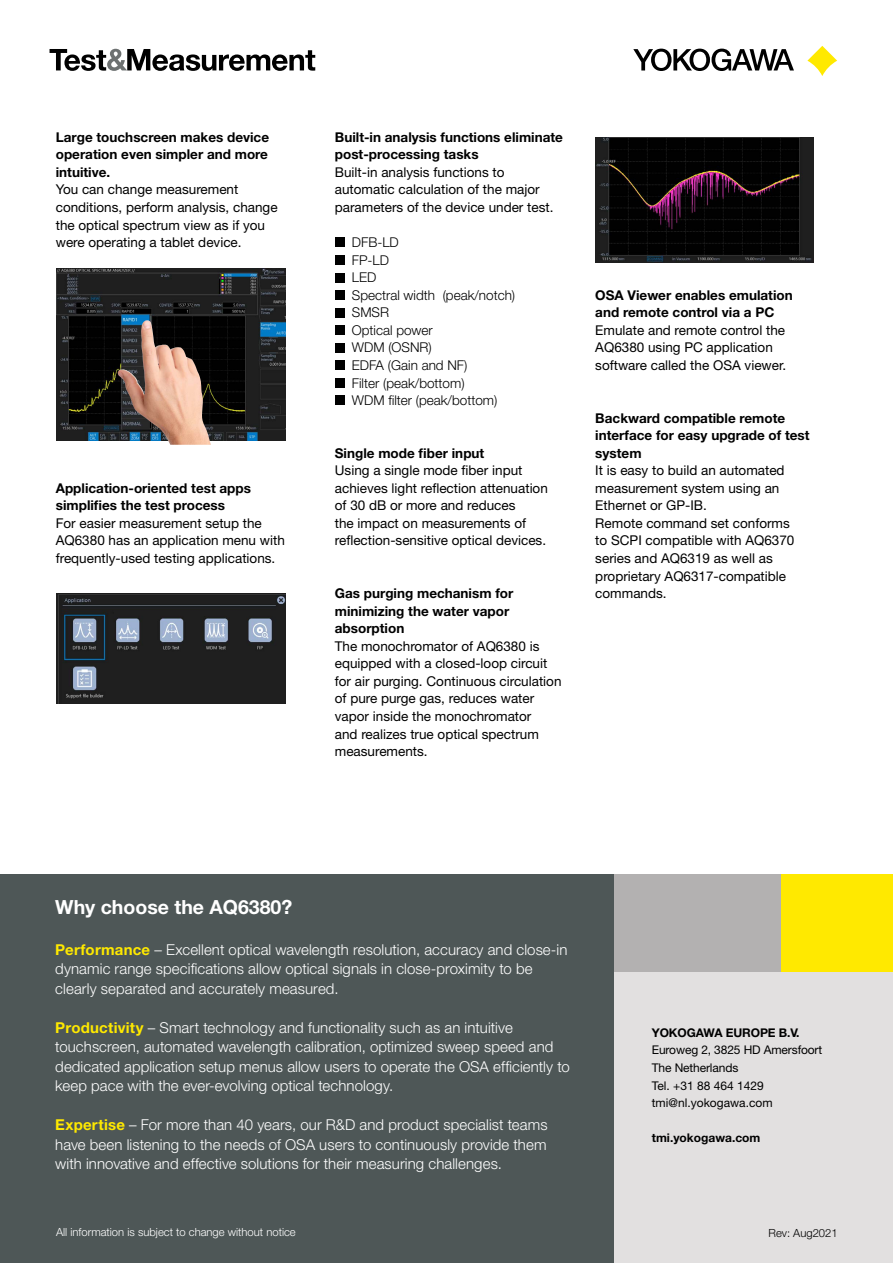
<style>
.page{position:relative;width:893px;height:1263px;background:#fff}
.page>*{position:absolute;margin:0;border:0;box-sizing:border-box;transform-origin:0 0}
.t1{font:700 19.5px "Helvetica Neue LT Std";color:#fff}
.t2{font:300 15px/19.5px "Helvetica Neue LT Std";letter-spacing:.005em;color:#fff}
.t3{font:13.5px/17.5px "Helvetica Neue LT Std";color:#000}
.t4{font:700 13.5px/17.5px "Helvetica Neue LT Std";color:#000}
.t5{font:300 13.5px/17.5px "Helvetica Neue LT Std";color:#000}
.t6{font:12px/17.5px "Helvetica Neue LT Std";letter-spacing:-.01em;color:#000}
.t7{font:700 12px "Helvetica Neue LT Std";letter-spacing:-.01em;color:#000}
.t8{font:300 11.25px "Helvetica Neue LT Std";color:#fff}
.t9{font:300 11.25px "Helvetica Neue LT Std";color:#000}
.s1{font-weight:700;color:#ffe900}
</style>
<div class="page">
<div style="left:608px;top:958px;width:285px;height:305px;background:#e2e0e0"></div>
<div style="left:608px;top:874px;width:173px;height:97px;background:#b3b1b1"></div>
<div style="left:0;top:874px;width:614px;height:389px;background:#4e5757"></div>
<div style="left:781px;top:874px;width:112px;height:97px;background:#ffe900"></div>
<img style="left:56px;top:268px;width:229px;height:172px">
<img style="left:56px;top:593px;width:229px;height:110px">
<div style="left:335px;top:238px;width:9px;height:9px;background:#000"></div>
<div style="left:335px;top:255px;width:9px;height:10px;background:#000"></div>
<div style="left:335px;top:273px;width:9px;height:9px;background:#000"></div>
<div style="left:335px;top:290px;width:9px;height:10px;background:#000"></div>
<div style="left:335px;top:308px;width:9px;height:9px;background:#000"></div>
<div style="left:335px;top:325px;width:9px;height:10px;background:#000"></div>
<div style="left:335px;top:343px;width:9px;height:9px;background:#000"></div>
<div style="left:335px;top:361px;width:9px;height:9px;background:#000"></div>
<div style="left:335px;top:378px;width:9px;height:9px;background:#000"></div>
<div style="left:335px;top:396px;width:9px;height:9px;background:#000"></div>
<img style="left:595px;top:137px;width:219px;height:126px">
<svg style="left:50px;top:49px;width:265px;height:22px"></svg>
<svg style="left:633px;top:49px;width:161px;height:22px"></svg>
<svg style="left:807px;top:46px;width:30px;height:30px"></svg>
<img style="left:118px;top:320px;width:93px;height:125px">
<p class="t4" style="left:56px;top:128px;width:215px;text-align:justify">Large touchscreen makes device operation even simpler and more intuitive.</p>
<p class="t3" style="left:56px;top:181px;width:223px">You can change measurement conditions, perform analysis, change the optical spectrum view as if you were operating a tablet device.</p>
<p class="t4" style="left:56px;top:479px;width:197px">Application-oriented test apps simplifies the test process</p>
<p class="t3" style="left:56px;top:514px;width:231px">For easier measurement setup the<br>AQ6380 has an application menu with frequently-used testing applications.</p>
<p class="t4" style="left:335px;top:128px;width:230px">Built-in analysis functions eliminate post-processing tasks</p>
<p class="t3" style="left:335px;top:163px;width:220px">Built-in analysis functions to automatic calculation of the major parameters of the device under test.</p>
<p class="t5" style="left:352px;top:233px;width:165px">DFB-LD<br>FP-LD<br>LED<br>Spectral width (peak/notch)<br>SMSR<br>Optical power<br>WDM (OSNR)<br>EDFA (Gain and NF)<br>Filter (peak/bottom)<br>WDM filter (peak/bottom)</p>
<p class="t4" style="left:335px;top:444px;width:151px">Single mode fiber input</p>
<p class="t3" style="left:335px;top:461px;width:215px">Using a single mode fiber input achieves light reflection attenuation of 30 dB or more and reduces<br>the impact on measurements of reflection-sensitive optical devices.</p>
<p class="t4" style="left:335px;top:584px;width:180px">Gas purging mechanism for minimizing the water vapor absorption</p>
<p class="t3" style="left:335px;top:637px;width:228px">The monochromator of AQ6380 is equipped with a closed-loop circuit for air purging. Continuous circulation of pure purge gas, reduces water vapor inside the monochromator<br>and realizes true optical spectrum measurements.</p>
<p class="t4" style="left:595px;top:286px;width:199px">OSA Viewer enables emulation and remote control via a PC</p>
<p class="t3" style="left:595px;top:321px;width:192px">Emulate and remote control the<br>AQ6380 using PC application software called the OSA viewer.</p>
<p class="t4" style="left:595px;top:409px;width:216px">Backward compatible remote interface for easy upgrade of test system</p>
<p class="t3" style="left:595px;top:461px;width:201px">It is easy to build an automated measurement system using an<br>Ethernet or GP-IB.<br>Remote command set conforms to SCPI compatible with AQ6370 series and AQ6319 as well as proprietary AQ6317-compatible commands.</p>
<h1 class="t1" style="left:55px;top:895px;width:238px">Why choose the AQ6380?</h1>
<p class="t2" style="left:55px;top:939px;width:514px"><span class="s1">Performance</span> – Excellent optical wavelength resolution, accuracy and close-in dynamic range specifications allow optical signals in close-proximity to be clearly separated and accurately measured.</p>
<p class="t2" style="left:55px;top:1017px;width:516px"><span class="s1">Productivity</span> – Smart technology and functionality such as an intuitive touchscreen, automated wavelength calibration, optimized sweep speed and dedicated application setup menus allow users to operate the OSA efficiently to keep pace with the ever-evolving optical technology.</p>
<p class="t2" style="left:55px;top:1115px;width:494px;text-align:justify"><span class="s1">Expertise</span> – For more than 40 years, our R&amp;D and product specialist teams have been listening to the needs of OSA users to continuously provide them with innovative and effective solutions for their measuring challenges.</p>
<p class="t7" style="left:652px;top:1025px;width:149px">YOKOGAWA EUROPE B.V.</p>
<p class="t6" style="left:652px;top:1041px;width:172px">Euroweg 2, 3825 HD Amersfoort<br>The Netherlands<br>Tel. +31 88 464 1429 tmi@nl.yokogawa.com</p>
<p class="t7" style="left:652px;top:1130px;width:110px">tmi.yokogawa.com</p>
<p class="t8" style="left:56px;top:1225px;width:241px">All information is subject to change without notice</p>
<p class="t9" style="left:768px;top:1226px;width:71px">Rev: Aug2021</p>
</div>
